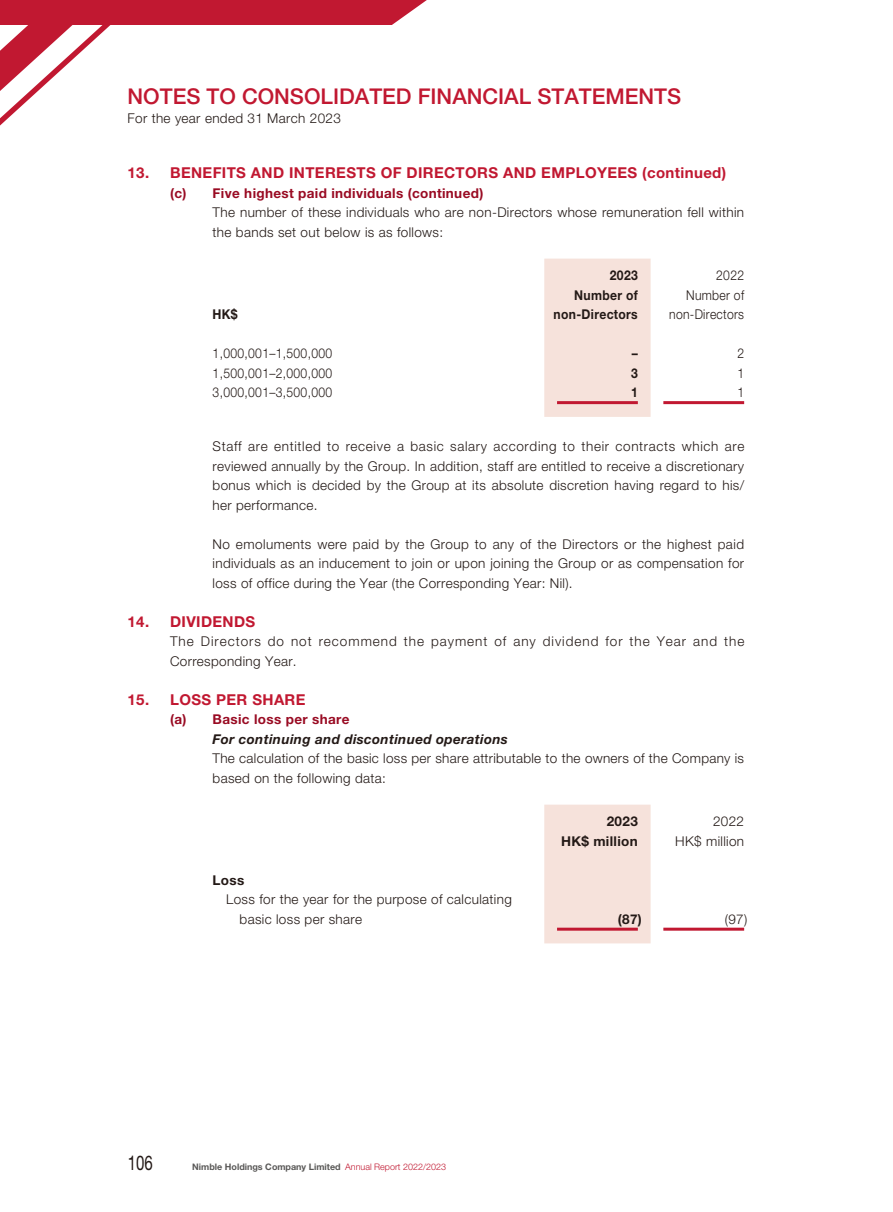
<style>
.page{position:relative;width:893px;height:1212px;background:#fff}
.page>*{position:absolute;margin:0;border:0;box-sizing:border-box;transform-origin:0 0}
.t1{font:500 21.75px "Helvetica Neue LT Std";color:#c11831}
.t2{font:20.25px "Helvetica Neue LT Std";color:#231916;scale:.74 1}
.t3{font:700 15px "Helvetica Neue LT Std";letter-spacing:.025em;color:#c11831}
.t4{font:300 13.5px/19.5px "Helvetica Neue LT Std";letter-spacing:.025em;color:#231916}
.t5{font:300 13.5px/19.5px "Helvetica Neue LT Std";letter-spacing:.025em;color:#231916;text-align:right;scale:.9 1}
.t6{font:300 13.5px/19.5px "Helvetica Neue LT Std";letter-spacing:.075em;color:#231916}
.t7{font:700 13.5px "Helvetica Neue LT Std";letter-spacing:.025em;color:#990b23}
.t8{font:italic 700 13.5px "Helvetica Neue LT Std";letter-spacing:.025em;color:#231916}
.t9{font:700 13.5px/19.5px "Helvetica Neue LT Std";letter-spacing:.025em;color:#231916;text-align:right;scale:.9 1}
.t10{font:700 13.5px "Helvetica Neue LT Std";letter-spacing:.025em;color:#231916}
.t11{font:700 9px "Helvetica Neue LT Std";color:#595857}
.s1{font-weight:300;color:#c11831}
</style>
<div class="page">
<svg style="left:0;top:0;width:427px;height:126px"></svg>
<div style="left:544px;top:259px;width:107px;height:158px;background:#f6e2db"></div>
<hr style="left:557px;top:401px;width:81px;height:3px;background:#c11831">
<hr style="left:663px;top:401px;width:81px;height:3px;background:#c11831">
<div style="left:544px;top:805px;width:107px;height:138px;background:#f6e2db"></div>
<hr style="left:557px;top:928px;width:81px;height:3px;background:#c11831">
<hr style="left:663px;top:928px;width:81px;height:3px;background:#c11831">
<h1 class="t1" style="left:128px;top:83px;width:555px">NOTES TO CONSOLIDATED FINANCIAL STATEMENTS</h1>
<p class="t4" style="left:128px;top:108px;width:215px">For the year ended 31 March 2023</p>
<p class="t3" style="left:128px;top:164px;width:600px">13. BENEFITS AND INTERESTS OF DIRECTORS AND EMPLOYEES (continued)</p>
<p class="t7" style="left:170px;top:185px;width:315px">(c) Five highest paid individuals (continued)</p>
<p class="t4" style="left:213px;top:202px;width:533px">The number of these individuals who are non-Directors whose remuneration fell within the bands set out below is as follows:</p>
<p class="t9" style="left:610px;top:265px;width:33px">2023</p>
<p class="t5" style="left:716px;top:265px;width:33px">2022</p>
<p class="t9" style="left:213px;top:304px;width:29px">HK$</p>
<p class="t9" style="left:554px;top:285px;width:95px">Number of non-Directors</p>
<p class="t5" style="left:669px;top:285px;width:85px">Number of non-Directors</p>
<p class="t5" style="left:213px;top:343px;width:134px">1,000,001–1,500,000</p>
<p class="t9" style="left:632px;top:343px;width:8px">–</p>
<p class="t5" style="left:737px;top:343px;width:9px">2</p>
<p class="t5" style="left:213px;top:363px;width:134px">1,500,001–2,000,000</p>
<p class="t9" style="left:631px;top:363px;width:9px">3</p>
<p class="t5" style="left:737px;top:363px;width:9px">1</p>
<p class="t5" style="left:213px;top:382px;width:134px">3,000,001–3,500,000</p>
<p class="t9" style="left:631px;top:382px;width:9px">1</p>
<p class="t5" style="left:737px;top:382px;width:9px">1</p>
<p class="t4" style="left:213px;top:436px;width:533px;text-align:justify">Staff are entitled to receive a basic salary according to their contracts which are reviewed annually by the Group. In addition, staff are entitled to receive a discretionary bonus which is decided by the Group at its absolute discretion having regard to his/ her performance.</p>
<p class="t4" style="left:213px;top:534px;width:533px;text-align:justify">No emoluments were paid by the Group to any of the Directors or the highest paid individuals as an inducement to join or upon joining the Group or as compensation for loss of office during the Year (the Corresponding Year: Nil).</p>
<p class="t3" style="left:128px;top:612px;width:129px">14. DIVIDENDS</p>
<p class="t6" style="left:170px;top:631px;width:576px">The Directors do not recommend the payment of any dividend for the Year and the<br>Corresponding Year.</p>
<p class="t3" style="left:128px;top:690px;width:180px">15. LOSS PER SHARE</p>
<p class="t7" style="left:170px;top:711px;width:181px">(a) Basic loss per share</p>
<p class="t8" style="left:213px;top:731px;width:297px">For continuing and discontinued operations</p>
<p class="t4" style="left:213px;top:748px;width:533px">The calculation of the basic loss per share attributable to the owners of the Company is based on the following data:</p>
<p class="t10" style="left:607px;top:813px;width:33px">2023</p>
<p class="t4" style="left:713px;top:811px;width:33px">2022</p>
<p class="t10" style="left:561px;top:833px;width:78px">HK$ million</p>
<p class="t4" style="left:675px;top:831px;width:70px">HK$ million</p>
<p class="t10" style="left:213px;top:872px;width:33px">Loss</p>
<p class="t4" style="left:240px;top:889px;width:274px;text-indent:-13px">Loss for the year for the purpose of calculating basic loss per share</p>
<p class="t10" style="left:618px;top:911px;width:26px">(87)</p>
<p class="t4" style="left:725px;top:909px;width:24px">(97)</p>
<h2 class="t2" style="left:128px;top:1150px;width:35px">106</h2>
<p class="t11" style="left:192px;top:1161px;width:255px">Nimble Holdings Company Limited <span class="s1">Annual Report 2022/2023</span></p>
</div>
